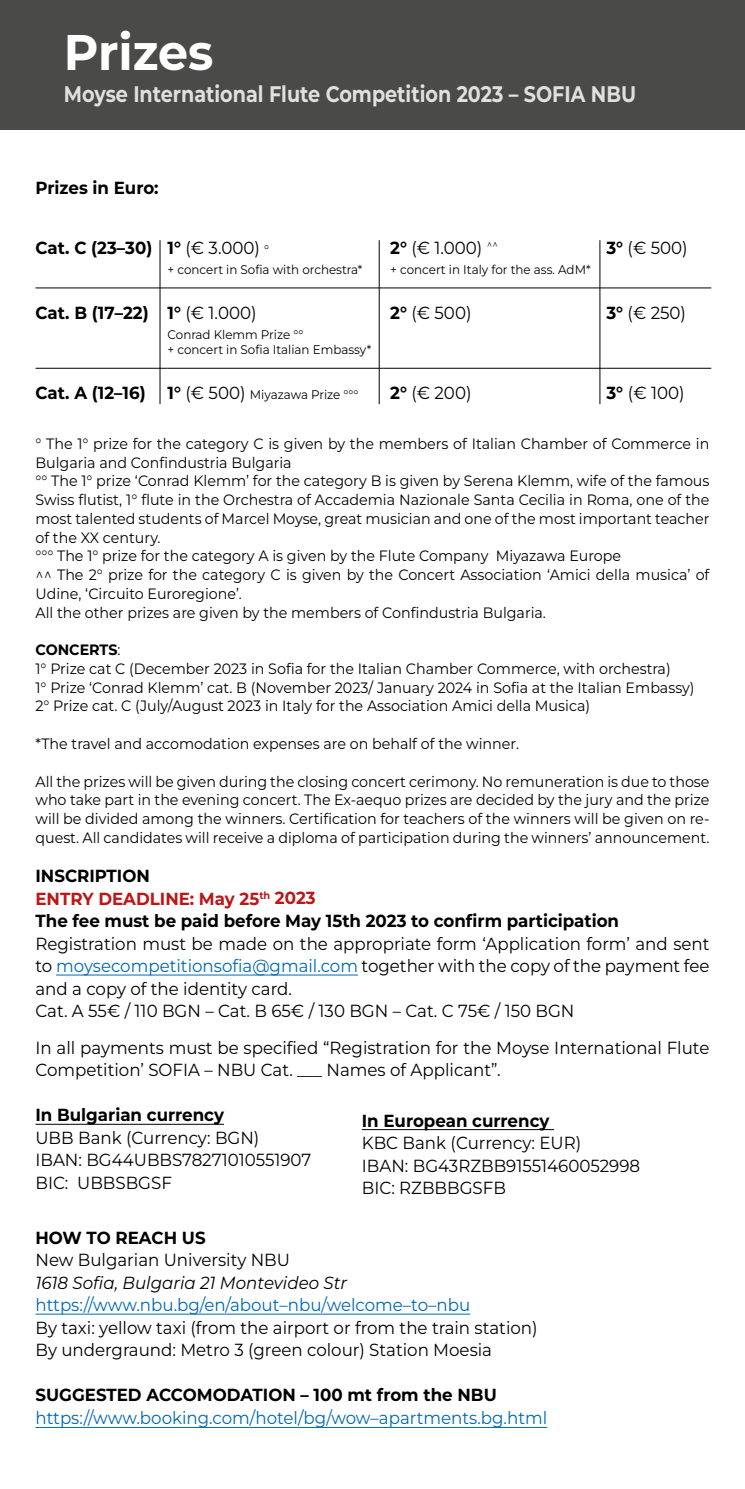
<style>
.page{position:relative;width:745px;height:1489px;background:#fff}
.page>*{position:absolute;margin:0;border:0;box-sizing:border-box;transform-origin:0 0}
.t1{font:700 50px "Montserrat";letter-spacing:-.005em;color:#fff;scale:.95 1}
.t2{font:700 22.5px "Montserrat";color:#e0e0df;scale:.85 1}
.t3{font:17.5px/22.5px "Montserrat";color:#000;scale:.95 1}
.t4{font:700 17.5px/22.5px "Montserrat";color:#000;scale:.95 1}
.t5{font:17.5px "Montserrat";color:#0069b4;scale:.95 1}
.t6{font:italic 17.5px "Montserrat";color:#000;scale:.95 1}
.t7{font:15px/18.8px "Montserrat";color:#000;scale:.95 1}
.t8{font:12.5px/15px "Montserrat";color:#000;scale:.95 1}
.s1{font-weight:400}
.s2{font-weight:400;font-size:12.5px}
.s3{font-weight:700}
.s4{font-weight:700;font-size:17.5px}
.s5{font-size:17.5px}
.s6{color:#be1616}
.s7{color:#0069b4}
</style>
<div class="page">
<div style="left:0;top:0;width:744px;height:129px;background:#4a4a49"></div>
<hr style="left:35px;top:287px;width:132px;height:1px;background:#000">
<hr style="left:167px;top:287px;width:216px;height:1px;background:#000">
<hr style="left:383px;top:287px;width:223px;height:1px;background:#000">
<hr style="left:606px;top:287px;width:104px;height:1px;background:#000">
<hr style="left:35px;top:368px;width:132px;height:1px;background:#000">
<hr style="left:167px;top:368px;width:216px;height:1px;background:#000">
<hr style="left:383px;top:368px;width:223px;height:1px;background:#000">
<hr style="left:606px;top:368px;width:104px;height:1px;background:#000">
<hr style="left:56px;top:974px;width:302px;height:1px;background:#0069b4">
<hr style="left:35px;top:1123px;width:189px;height:1px;background:#000">
<hr style="left:361px;top:1129px;width:192px;height:1px;background:#000">
<hr style="left:35px;top:1313px;width:435px;height:1px;background:#0069b4">
<hr style="left:35px;top:1426px;width:512px;height:1px;background:#0069b4">
<hr style="left:159px;top:240px;width:1px;height:164px;background:#000">
<hr style="left:378px;top:240px;width:1px;height:164px;background:#000">
<hr style="left:599px;top:240px;width:1px;height:164px;background:#000">
<h1 class="t1" style="left:64px;top:19px;width:159px">Prizes</h1>
<h2 class="t2" style="left:64px;top:79px;width:674px">Moyse International Flute Competition 2023 – SOFIA NBU</h2>
<p class="t4" style="left:35px;top:176px;width:131px">Prizes in Euro:</p>
<p class="t4" style="left:35px;top:236px;width:247px">Cat. C (23–30) 1° <span class="s1">(€ 3.000)</span> <span class="s2">°</span></p>
<p class="t8" style="left:167px;top:261px;width:206px">+ concert in Sofia with orchestra*</p>
<p class="t4" style="left:35px;top:301px;width:234px">Cat. B (17–22) 1° <span class="s1">(€ 1.000)</span></p>
<p class="t8" style="left:167px;top:327px;width:216px">Conrad Klemm Prize °°<br>+ concert in Sofia Italian Embassy*</p>
<p class="t3" style="left:390px;top:236px;width:115px"><span class="s3">2°</span> (€ 1.000) <sup>^^</sup></p>
<p class="t8" style="left:390px;top:261px;width:212px">+ concert in Italy for the ass. AdM*</p>
<p class="t3" style="left:606px;top:236px;width:87px"><span class="s3">3°</span> (€ 500)</p>
<p class="t3" style="left:390px;top:301px;width:87px"><span class="s3">2°</span> (€ 500)</p>
<p class="t3" style="left:606px;top:301px;width:85px"><span class="s3">3°</span> (€ 250)</p>
<p class="t4" style="left:35px;top:381px;width:117px">Cat. A (12–16)</p>
<p class="t8" style="left:167px;top:387px;width:202px"><span class="s4">1°</span> <span class="s5">(€ 500)</span> Miyazawa Prize °°°</p>
<p class="t3" style="left:390px;top:381px;width:87px"><span class="s3">2°</span> (€ 200)</p>
<p class="t3" style="left:606px;top:381px;width:83px"><span class="s3">3°</span> (€ 100)</p>
<p class="t7" style="left:35px;top:433px;width:710px">° The 1° prize for the category C is given by the members of Italian Chamber of Commerce in Bulgaria and Confindustria Bulgaria<br>°° The 1° prize ‘Conrad Klemm’ for the category B is given by Serena Klemm, wife of the famous Swiss flutist, 1° flute in the Orchestra of Accademia Nazionale Santa Cecilia in Roma, one of the most talented students of Marcel Moyse, great musician and one of the most important teacher of the XX century.<br>°°° The 1° prize for the category A is given by the Flute Company Miyazawa Europe<br>^^ The 2° prize for the category C is given by the Concert Association ‘Amici della musica’ of Udine, ‘Circuito Euroregione’.<br>All the other prizes are given by the members of Confindustria Bulgaria.</p>
<p class="t7" style="left:35px;top:640px;width:694px"><span class="s3">CONCERTS</span>:<br>1° Prize cat C (December 2023 in Sofia for the Italian Chamber Commerce, with orchestra)<br>1° Prize ‘Conrad Klemm’ cat. B (November 2023/ January 2024 in Sofia at the Italian Embassy)<br>2° Prize cat. C (July/August 2023 in Italy for the Association Amici della Musica)</p>
<p class="t7" style="left:35px;top:733px;width:510px">*The travel and accomodation expenses are on behalf of the winner.</p>
<p class="t7" style="left:35px;top:771px;width:710px;text-align:justify">All the prizes will be given during the closing concert cerimony. No remuneration is due to those who take part in the evening concert. The Ex-aequo prizes are decided by the jury and the prize will be divided among the winners. Certification for teachers of the winners will be given on re&shy;quest. All candidates will receive a diploma of participation during the winners’ announcement.</p>
<p class="t4" style="left:35px;top:864px;width:615px;text-indent:87px">on<br><span class="s6">ENTRY DEADLINE: May 25</span><sup>th</sup> <span class="s6">2023<br></span>The fee must be paid before May 15th 2023 to confirm participation</p>
<p class="t3" style="left:35px;top:931px;width:710px">Registration must be made on the appropriate form ‘Application form’ and sent to <span class="s7">moysecompetitionsofia@gmail.com</span> together with the copy of the payment fee and a copy of the identity card.<br>Cat. A 55€ / 110 BGN – Cat. B 65€ / 130 BGN – Cat. C 75€ / 150 BGN</p>
<p class="t3" style="left:35px;top:1035px;width:710px">In all payments must be specified “Registration for the Moyse International Flute<br>Competition’ SOFIA – NBU Cat. ___ Names of Applicant”.</p>
<p class="t4" style="left:35px;top:1103px;width:200px">In Bulgarian currency</p>
<p class="t3" style="left:35px;top:1125px;width:292px">UBB Bank (Currency: BGN)<br>IBAN: BG44UBBS78271010551907<br>BIC: UBBSBGSF</p>
<p class="t4" style="left:35px;top:864px;width:18px">Inscripti</p>
<p class="t4" style="left:361px;top:1108px;width:199px">In European currency</p>
<p class="t3" style="left:361px;top:1131px;width:294px">KBC Bank (Currency: EUR)<br>IBAN: BG43RZBB91551460052998<br>BIC: RZBBBGSFB</p>
<p class="t4" style="left:35px;top:1225px;width:167px">How to reach us</p>
<p class="t3" style="left:35px;top:1248px;width:269px">New Bulgarian University NBU</p>
<p class="t6" style="left:35px;top:1270px;width:329px">1618 Sofia, Bulgaria 21 Montevideo Str</p>
<p class="t5" style="left:35px;top:1293px;width:459px">https://www.nbu.bg/en/about–nbu/welcome–to–nbu</p>
<p class="t3" style="left:35px;top:1315px;width:530px">By taxi: yellow taxi (from the airport or from the train station)<br>By undergraund: Metro 3 (green colour) Station Moesia</p>
<p class="t4" style="left:35px;top:1383px;width:25px">Suggested</p>
<p class="t4" style="left:146px;top:1383px;width:370px">accomodation – 100 mt from the NBU</p>
<p class="t5" style="left:35px;top:1405px;width:540px">https://www.booking.com/hotel/bg/wow–apartments.bg.html</p>
</div>
